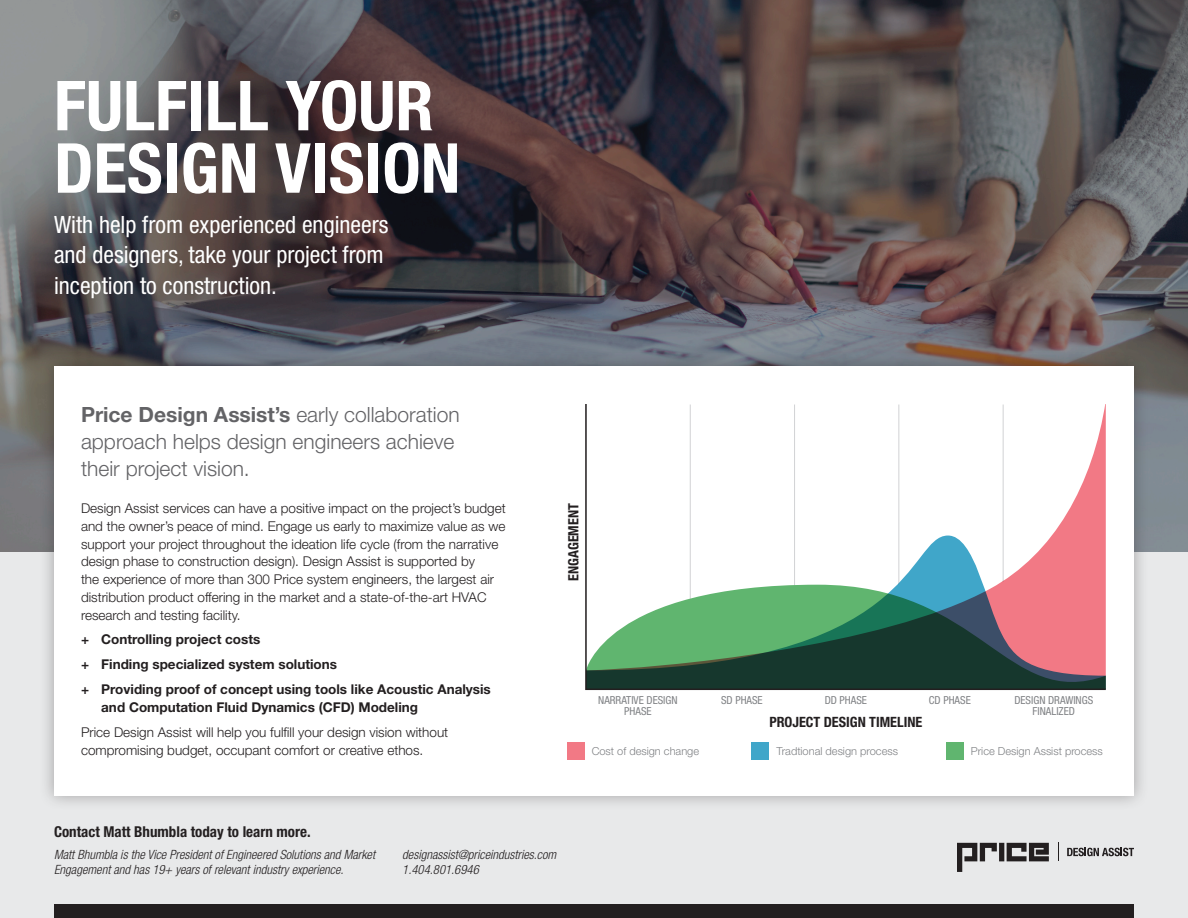
<style>
.page{position:relative;width:1188px;height:918px;background:#fff}
.page>*{position:absolute;margin:0;border:0;box-sizing:border-box;transform-origin:0 0}
.t1{font:700 condensed 69px/62.4px "Helvetica Neue LT Std";color:#fff}
.t2{font:condensed 23.85px/30.2px "Helvetica Neue LT Std";color:#fff}
.t3{font:300 21px/27px "Helvetica Neue LT Std";color:#636366}
.t4{font:700 condensed 15px "Helvetica Neue LT Std";color:#231f20}
.t5{font:700 condensed 14.25px "Helvetica Neue LT Std";color:#231f20}
.Body_Paragraph{font:300 13.5px/17.7px "Helvetica Neue LT Std";color:#231f20}
.t6{font:700 13.5px/18px "Helvetica Neue LT Std";color:#231f20}
.t7{font:italic 300 condensed 12.75px/15.3px "Helvetica Neue LT Std";color:#231f20}
.t8{font:300 11.1px "Helvetica Neue LT Std";color:#808285}
.t9{font:condensed 11.1px/11.1px "Helvetica Neue LT Std";color:#808285;text-align:center}
.s1{font-weight:700}
.s2{font-weight:500}
</style>
<div class="page">
<div style="left:0;top:468px;width:1188px;height:450px;background:#e8e9ea"></div>
<img style="left:0;top:0;width:1188px;height:552px">
<div style="left:39px;top:351px;width:1111px;height:459px;background:#231f20;opacity:.35"></div>
<div style="left:54px;top:366px;width:1080px;height:429px;background:#fff"></div>
<svg style="left:1058px;top:843px;width:1px;height:18px"></svg>
<svg style="left:957px;top:843px;width:40px;height:29px"></svg>
<div style="left:999px;top:843px;width:5px;height:18px;background:#231f20"></div>
<svg style="left:1007px;top:843px;width:42px;height:18px"></svg>
<svg style="left:1067px;top:848px;width:67px;height:8px"></svg>
<div style="left:54px;top:904px;width:1080px;height:14px;background:#231f20"></div>
<svg style="left:751px;top:757px;width:213px;height:3px"></svg>
<div style="left:567px;top:742px;width:17px;height:17px;background:#f27985"></div>
<div style="left:752px;top:742px;width:17px;height:17px;background:#40a6c9"></div>
<div style="left:946px;top:742px;width:17px;height:17px;background:#60b56f"></div>
<svg style="left:585px;top:405px;width:521px;height:286px"></svg>
<p class="t1" style="left:54px;top:74px;width:408px">FULFILL YOUR<br>DESIGN VISION</p>
<p class="t2" style="left:54px;top:210px;width:336px">With help from experienced engineers and designers, take your project from inception to construction.</p>
<p class="t3" style="left:81px;top:400px;width:380px"><span class="s1">Price Design Assist’s</span> early collaboration approach helps design engineers achieve their project vision.</p>
<p class="Body_Paragraph" style="left:81px;top:500px;width:426px">Design Assist services can have a positive impact on the project’s budget and the owner’s peace of mind. Engage us early to maximize value as we support your project throughout the ideation life cycle (from the narrative design phase to construction design). Design Assist is supported by<br>the experience of more than 300 Price system engineers, the largest air distribution product offering in the market and a state-of-the-art HVAC research and testing facility.</p>
<p class="t6" style="left:81px;top:630px;width:181px"><span class="s2">+</span> Controlling project costs</p>
<p class="t6" style="left:81px;top:655px;width:258px"><span class="s2">+</span> Finding specialized system solutions</p>
<p class="t6" style="left:101px;top:680px;width:391px;text-indent:-20px"><span class="s2">+</span> Providing proof of concept using tools like Acoustic Analysis and Computation Fluid Dynamics (CFD) Modeling</p>
<p class="Body_Paragraph" style="left:81px;top:723px;width:369px">Price Design Assist will help you fulfill your design vision without compromising budget, occupant comfort or creative ethos.</p>
<p class="t5" style="left:565px;top:581px;width:79px;rotate:-90deg">ENGAGEMENT</p>
<p class="t9" style="left:598px;top:695px;width:81px">NARRATIVE DESIGN<br>PHASE</p>
<p class="t9" style="left:721px;top:695px;width:43px">SD PHASE</p>
<p class="t9" style="left:825px;top:695px;width:44px">DD PHASE</p>
<p class="t9" style="left:929px;top:695px;width:43px">CD PHASE</p>
<p class="t9" style="left:1014px;top:695px;width:80px">DESIGN DRAWINGS<br>FINALIZED</p>
<p class="t5" style="left:769px;top:714px;width:155px">PROJECT DESIGN TIMELINE</p>
<p class="t8" style="left:592px;top:744px;width:109px">Cost of design change</p>
<p class="t8" style="left:777px;top:744px;width:123px">Tradtional design process</p>
<p class="t8" style="left:971px;top:744px;width:134px">Price Design Assist process</p>
<p class="t4" style="left:54px;top:822px;width:258px">Contact Matt Bhumbla today to learn more.</p>
<p class="t7" style="left:54px;top:847px;width:323px">Matt Bhumbla is the Vice President of Engineered Solutions and Market<br>Engagement and has 19+ years of relevant industry experience.</p>
<p class="t7" style="left:402px;top:847px;width:155px">designassist@priceindustries.com</p>
<p class="t7" style="left:402px;top:862px;width:78px">1.404.801.6946</p>
</div>
